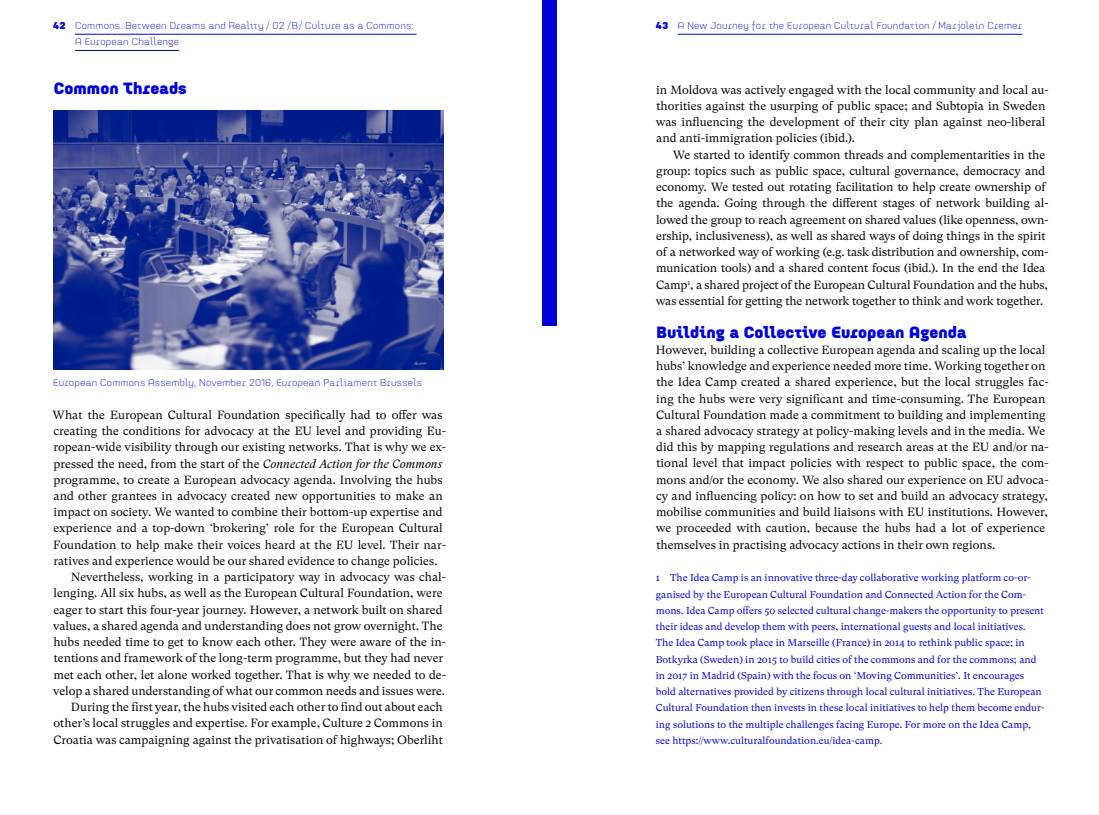
<style>
.page{position:relative;width:1099px;height:815px;background:#fff}
.page>*{position:absolute;margin:0;border:0;box-sizing:border-box;transform-origin:0 0}
.t1{font:900 16.25px "Idealista";color:#0000d8}
.t2{font:11.88px/16.2px "GT Super Text";color:#000}
.t3{font:10px/16.2px "GT Super Text";color:#0000d8}
.t4{font:300 10px "Idealista";letter-spacing:.02em;color:#0000d8}
.t5{font:900 10px "Idealista";color:#0000d8}
.s1{font-style:italic}
</style>
<div class="page">
<img style="left:53px;top:110px;width:390px;height:260px">
<hr style="left:677px;top:34px;width:345px;height:1px;background:#0000d8">
<div style="left:542px;top:0;width:14px;height:326px;background:#0000d8"></div>
<hr style="left:75px;top:34px;width:341px;height:1px;background:#0000d8">
<hr style="left:75px;top:50px;width:104px;height:1px;background:#0000d8">
<p class="t4" style="left:75px;top:20px;width:340px">Commons. Between Dreams and Reality / 02 /B/ Culture as a Commons:</p>
<p class="t4" style="left:677px;top:20px;width:346px">A New Journey for the European Cultural Foundation / Marjolein Cremer</p>
<p class="t4" style="left:75px;top:36px;width:105px">A European Challenge</p>
<p class="t5" style="left:53px;top:20px;width:14px">42</p>
<p class="t5" style="left:656px;top:20px;width:14px">43</p>
<h1 class="t1" style="left:54px;top:79px;width:134px">Common Threads</h1>
<p class="t4" style="left:53px;top:377px;width:370px">European Commons Assembly, November 2016, European Parliament Brussels</p>
<p class="t2" style="left:53px;top:407px;width:391px">What the European Cultural Foundation specifically had to offer was</p>
<p class="t2" style="left:53px;top:423px;width:394px">creating the conditions for advocacy at the EU level and providing Eu-</p>
<p class="t2" style="left:53px;top:439px;width:394px">ropean-wide visibility through our existing networks. That is why we ex-</p>
<p class="t2" style="left:54px;top:455px;width:390px">pressed the need, from the start of the <span class="s1">Connected Action for the Commons</span></p>
<p class="t2" style="left:54px;top:472px;width:390px">programme, to create a European advocacy agenda. Involving the hubs</p>
<p class="t2" style="left:54px;top:488px;width:390px">and other grantees in advocacy created new opportunities to make an</p>
<p class="t2" style="left:54px;top:504px;width:390px">impact on society. We wanted to combine their bottom-up expertise and</p>
<p class="t2" style="left:53px;top:520px;width:391px">experience and a top-down ‘brokering’ role for the European Cultural</p>
<p class="t2" style="left:53px;top:537px;width:394px">Foundation to help make their voices heard at the EU level. Their nar-</p>
<p class="t2" style="left:53px;top:553px;width:385px">ratives and experience would be our shared evidence to change policies.</p>
<p class="t2" style="left:71px;top:569px;width:376px">Nevertheless, working in a participatory way in advocacy was chal-</p>
<p class="t2" style="left:53px;top:585px;width:390px">lenging. All six hubs, as well as the European Cultural Foundation, were</p>
<p class="t2" style="left:53px;top:602px;width:390px">eager to start this four-year journey. However, a network built on shared</p>
<p class="t2" style="left:53px;top:618px;width:391px">values, a shared agenda and understanding does not grow overnight. The</p>
<p class="t2" style="left:53px;top:634px;width:394px">hubs needed time to get to know each other. They were aware of the in-</p>
<p class="t2" style="left:54px;top:650px;width:391px">tentions and framework of the long-term programme, but they had never</p>
<p class="t2" style="left:53px;top:666px;width:394px">met each other, let alone worked together. That is why we needed to de-</p>
<p class="t2" style="left:53px;top:683px;width:393px">velop a shared understanding of what our common needs and issues were.</p>
<p class="t2" style="left:71px;top:699px;width:373px">During the first year, the hubs visited each other to find out about each</p>
<p class="t2" style="left:53px;top:715px;width:391px">other’s local struggles and expertise. For example, Culture 2 Commons in</p>
<p class="t2" style="left:53px;top:731px;width:391px">Croatia was campaigning against the privatisation of highways; Oberliht</p>
<p class="t2" style="left:656px;top:82px;width:394px">in Moldova was actively engaged with the local community and local au&shy;thorities against the usurping of public space; and Subtopia in Sweden was influencing the development of their city plan against neo-liberal and anti-immigration policies (ibid.).</p>
<p class="t2" style="left:656px;top:147px;width:394px;text-indent:17px">We started to identify common threads and complementarities in the group: topics such as public space, cultural governance, democracy and economy. We tested out rotating facilitation to help create ownership of the agenda. Going through the different stages of network building al&shy;lowed the group to reach agreement on shared values (like openness, own&shy;ership, inclusiveness), as well as shared ways of doing things in the spirit of a networked way of working (e.g. task distribution and ownership, com&shy;munication tools) and a shared content focus (ibid.). In the end the Idea Camp<sup>1</sup>, a shared project of the European Cultural Foundation and the hubs, was essential for getting the network together to think and work together.</p>
<h1 class="t1" style="left:656px;top:322px;width:311px">Building a Collective European Agenda</h1>
<p class="t2" style="left:656px;top:342px;width:394px">However, building a collective European agenda and scaling up the local hubs’ knowledge and experience needed more time. Working together on the Idea Camp created a shared experience, but the local struggles fac&shy;ing the hubs were very significant and time-consuming. The European Cultural Foundation made a commitment to building and implementing a shared advocacy strategy at policy-making levels and in the media. We did this by mapping regulations and research areas at the EU and/or na&shy;tional level that impact policies with respect to public space, the com&shy;mons and/or the economy. We also shared our experience on EU advoca&shy;cy and influencing policy: on how to set and build an advocacy strategy, mobilise communities and build liaisons with EU institutions. However, we proceeded with caution, because the hubs had a lot of experience themselves in practising advocacy actions in their own regions.</p>
<p class="t3" style="left:656px;top:570px;width:390px">1 The Idea Camp is an innovative three-day collaborative working platform co-or&shy;ganised by the European Cultural Foundation and Connected Action for the Com&shy;mons. Idea Camp offers 50 selected cultural change-makers the opportunity to present their ideas and develop them with peers, international guests and local initiatives.<br>The Idea Camp took place in Marseille (France) in 2014 to rethink public space; in Botkyrka (Sweden) in 2015 to build cities of the commons and for the commons; and in 2017 in Madrid (Spain) with the focus on ‘Moving Communities’. It encourages bold alternatives provided by citizens through local cultural initiatives. The European Cultural Foundation then invests in these local initiatives to help them become endur&shy;ing solutions to the multiple challenges facing Europe. For more on the Idea Camp, see https://www.culturalfoundation.eu/idea-camp.</p>
</div>
